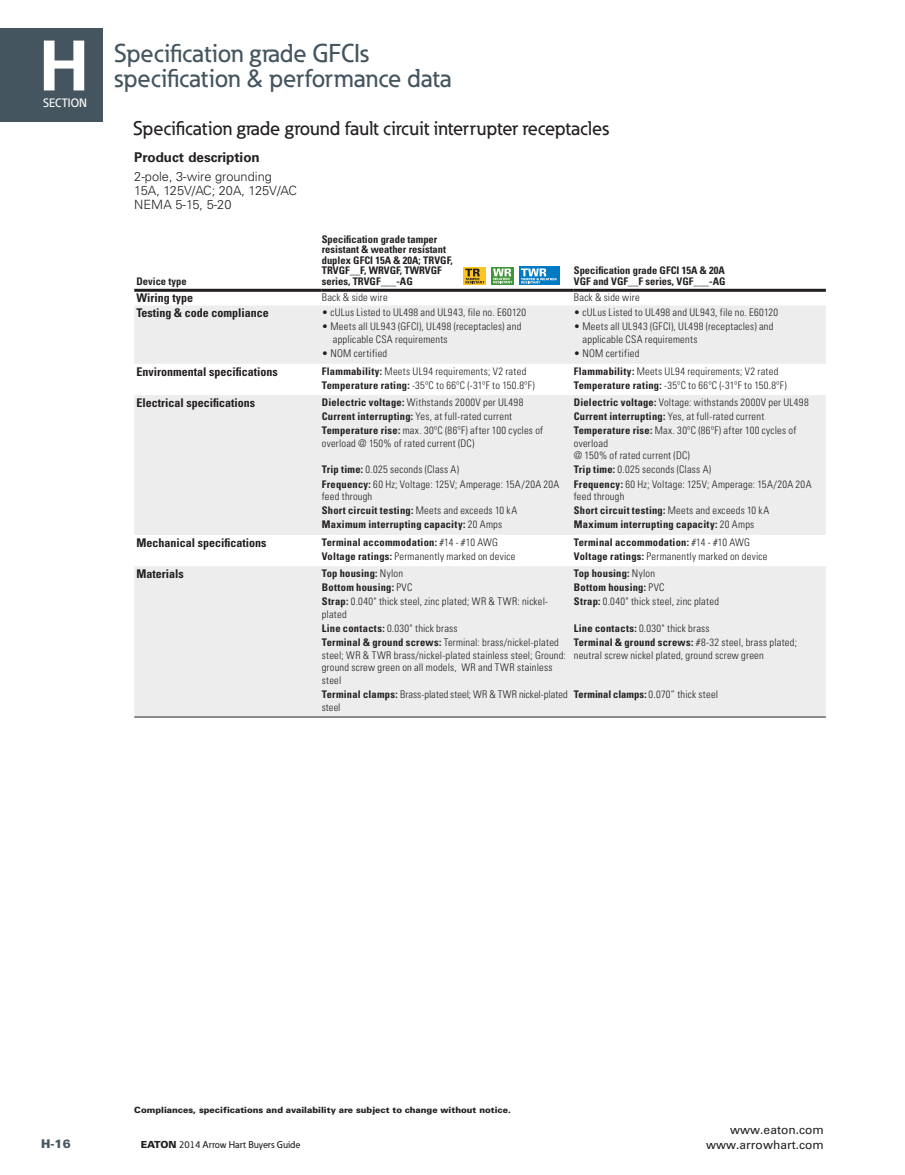
<style>
.page{position:relative;width:905px;height:1175px;background:#fff}
.page>*{position:absolute;margin:0;border:0;box-sizing:border-box;transform-origin:0 0}
.t1{font:700 69px "Univers LT Std";color:#fff}
.BG_header{font:500 25.5px "Eaton";color:#45555f}
.BG_subhead{font:500 19.5px "Eaton";color:#231f20}
.Product_desc_and_fea{font:700 13.5px "Univers LT Std";color:#231f20}
.Product_desc_details{font:300 12.75px/14.2px "Univers LT Std";color:#231f20}
.Spec_table_horiz_hea{font:700 condensed 12px "Univers LT Std";color:#231f20}
.t2{font:12px "Univers LT Std";color:#231f20}
.t3{font:500 12px "Eaton";color:#fff}
.t4{font:900 12px "Univers LT Std";color:#45555f}
.SpecificationCharts{font:300 condensed 10.5px/12.6px "Univers LT Std";letter-spacing:.025em;color:#231f20}
.SpecificationCharts-2{font:700 condensed 10.5px "Univers LT Std";letter-spacing:.025em;color:#231f20}
.Table_Subheads{font:700 condensed 10.5px/10.5px "Univers LT Std";color:#231f20}
.SpecificationCharts-3{font:300 condensed 10.5px/12.6px "Univers LT Std";letter-spacing:.005em;color:#231f20}
.t5{font:500 9.75px "Eaton";color:#231f20}
.t6{font:900 8.7px "Univers LT Std";color:#231f20}
.s1{font-weight:700}
.s2{font-weight:300}
.s3{font-family:"Univers LT Std";font-weight:900}
</style>
<div class="page">
<div style="left:0;top:28px;width:103px;height:93px;background:#45555f"></div>
<svg style="left:134px;top:306px;width:691px;height:410px;fill:#ededee"></svg>
<hr style="left:134px;top:716px;width:188px;height:1px;background:#231f20">
<hr style="left:322px;top:289px;width:252px;height:3px;background:#231f20">
<hr style="left:574px;top:289px;width:251px;height:3px;background:#231f20">
<hr style="left:134px;top:289px;width:188px;height:3px;background:#231f20">
<hr style="left:322px;top:716px;width:252px;height:1px;background:#231f20">
<hr style="left:574px;top:716px;width:251px;height:1px;background:#231f20">
<svg style="left:491px;top:267px;width:22px;height:18px"></svg>
<svg style="left:493px;top:268px;width:21px;height:15px"></svg>
<svg style="left:519px;top:267px;width:40px;height:18px"></svg>
<svg style="left:521px;top:268px;width:39px;height:15px"></svg>
<svg style="left:463px;top:267px;width:23px;height:18px"></svg>
<svg style="left:465px;top:269px;width:19px;height:14px"></svg>
<h1 class="t1" style="left:39px;top:26px;width:51px">H</h1>
<p class="t3" style="left:43px;top:95px;width:45px">SECTION</p>
<p class="BG_header" style="left:114px;top:37px;width:256px">Specification grade GFCIs</p>
<p class="BG_header" style="left:114px;top:63px;width:339px">specification &amp; performance data</p>
<p class="BG_subhead" style="left:133px;top:116px;width:477px">Specification grade ground fault circuit interrupter receptacles</p>
<p class="Product_desc_and_fea" style="left:134px;top:149px;width:127px">Product description</p>
<p class="Product_desc_details" style="left:134px;top:169px;width:164px">2-pole, 3-wire grounding<br>15A, 125V/AC; 20A, 125V/AC<br>NEMA 5-15, 5-20</p>
<p class="Table_Subheads" style="left:136px;top:276px;width:52px">Device type</p>
<p class="Table_Subheads" style="left:322px;top:234px;width:132px">Specification grade tamper resistant &amp; weather resistant duplex GFCI 15A &amp; 20A; TRVGF,<br>TRVGF__F, WRVGF, TWRVGF series, TRVGF___-AG</p>
<p class="Table_Subheads" style="left:574px;top:265px;width:153px">Specification grade GFCI 15A &amp; 20A</p>
<p class="Table_Subheads" style="left:574px;top:276px;width:153px">VGF and VGF__F series, VGF___-AG</p>
<p class="Spec_table_horiz_hea" style="left:136px;top:290px;width:58px">Wiring type</p>
<p class="SpecificationCharts" style="left:322px;top:291px;width:67px">Back &amp; side wire</p>
<p class="SpecificationCharts" style="left:574px;top:291px;width:67px">Back &amp; side wire</p>
<p class="Spec_table_horiz_hea" style="left:136px;top:306px;width:134px">Testing &amp; code compliance</p>
<p class="SpecificationCharts" style="left:322px;top:306px;width:206px">• cULus Listed to UL498 and UL943, file no. E60120</p>
<p class="SpecificationCharts" style="left:574px;top:306px;width:206px">• cULus Listed to UL498 and UL943, file no. E60120</p>
<p class="SpecificationCharts" style="left:333px;top:320px;width:190px;text-indent:-11px">• Meets all UL943 (GFCI), UL498 (receptacles) and applicable CSA requirements</p>
<p class="SpecificationCharts" style="left:582px;top:320px;width:192px;text-indent:-9px">• Meets all UL943 (GFCI), UL498 (receptacles) and applicable CSA requirements</p>
<p class="SpecificationCharts" style="left:322px;top:347px;width:67px">• NOM certified</p>
<p class="SpecificationCharts" style="left:574px;top:347px;width:67px">• NOM certified</p>
<p class="Spec_table_horiz_hea" style="left:136px;top:364px;width:143px">Environmental specifications</p>
<p class="SpecificationCharts" style="left:322px;top:364px;width:206px"><span class="s1">Flammability:</span> Meets UL94 requirements; V2 rated</p>
<p class="SpecificationCharts" style="left:574px;top:364px;width:206px"><span class="s1">Flammability:</span> Meets UL94 requirements; V2 rated</p>
<p class="SpecificationCharts" style="left:322px;top:379px;width:214px"><span class="s1">Temperature rating:</span> -35ºC to 66ºC (-31ºF to 150.8ºF)</p>
<p class="SpecificationCharts" style="left:574px;top:379px;width:214px"><span class="s1">Temperature rating:</span> -35ºC to 66ºC (-31ºF to 150.8ºF)</p>
<p class="Spec_table_horiz_hea" style="left:136px;top:395px;width:120px">Electrical specifications</p>
<p class="SpecificationCharts" style="left:322px;top:396px;width:203px"><span class="s1">Dielectric voltage:</span> Withstands 2000V per UL498</p>
<p class="SpecificationCharts" style="left:574px;top:396px;width:236px"><span class="s1">Dielectric voltage:</span> Voltage: withstands 2000V per UL498</p>
<p class="SpecificationCharts" style="left:322px;top:410px;width:192px"><span class="s1">Current interrupting:</span> Yes, at full-rated current</p>
<p class="SpecificationCharts" style="left:574px;top:410px;width:192px"><span class="s1">Current interrupting:</span> Yes, at full-rated current</p>
<p class="SpecificationCharts" style="left:322px;top:424px;width:223px"><span class="s1">Temperature rise:</span> max. 30ºC (86ºF) after 100 cycles of overload @ 150% of rated current (DC)</p>
<p class="SpecificationCharts" style="left:574px;top:424px;width:224px"><span class="s1">Temperature rise:</span> Max. 30ºC (86ºF) after 100 cycles of overload<br>@ 150% of rated current (DC)</p>
<p class="SpecificationCharts" style="left:322px;top:463px;width:139px"><span class="s1">Trip time:</span> 0.025 seconds (Class A)</p>
<p class="SpecificationCharts" style="left:574px;top:463px;width:139px"><span class="s1">Trip time:</span> 0.025 seconds (Class A)</p>
<p class="SpecificationCharts" style="left:322px;top:477px;width:239px"><span class="s1">Frequency:</span> 60 Hz; Voltage: 125V; Amperage: 15A/20A 20A feed through</p>
<p class="SpecificationCharts" style="left:574px;top:477px;width:239px"><span class="s1">Frequency:</span> 60 Hz; Voltage: 125V; Amperage: 15A/20A 20A feed through</p>
<p class="SpecificationCharts-2" style="left:322px;top:504px;width:197px">Short circuit testing: <span class="s2">Meets and exceeds 10 kA</span></p>
<p class="SpecificationCharts-2" style="left:574px;top:504px;width:197px">Short circuit testing: <span class="s2">Meets and exceeds 10 kA</span></p>
<p class="SpecificationCharts-2" style="left:322px;top:518px;width:182px">Maximum interrupting capacity: <span class="s2">20 Amps</span></p>
<p class="SpecificationCharts-2" style="left:574px;top:518px;width:182px">Maximum interrupting capacity: <span class="s2">20 Amps</span></p>
<p class="Spec_table_horiz_hea" style="left:136px;top:535px;width:131px">Mechanical specifications</p>
<p class="SpecificationCharts-2" style="left:322px;top:535px;width:178px">Terminal accommodation: <span class="s2">#14 - #10 AWG</span></p>
<p class="SpecificationCharts-2" style="left:574px;top:535px;width:178px">Terminal accommodation: <span class="s2">#14 - #10 AWG</span></p>
<p class="SpecificationCharts" style="left:322px;top:550px;width:195px"><span class="s1">Voltage ratings:</span> Permanently marked on device</p>
<p class="SpecificationCharts" style="left:574px;top:550px;width:195px"><span class="s1">Voltage ratings:</span> Permanently marked on device</p>
<p class="Spec_table_horiz_hea" style="left:136px;top:566px;width:49px">Materials</p>
<p class="SpecificationCharts-2" style="left:322px;top:567px;width:83px">Top housing: <span class="s2">Nylon</span></p>
<p class="SpecificationCharts-2" style="left:574px;top:567px;width:83px">Top housing: <span class="s2">Nylon</span></p>
<p class="SpecificationCharts-2" style="left:322px;top:581px;width:92px">Bottom housing: <span class="s2">PVC</span></p>
<p class="SpecificationCharts-2" style="left:574px;top:581px;width:92px">Bottom housing: <span class="s2">PVC</span></p>
<p class="SpecificationCharts" style="left:322px;top:595px;width:228px"><span class="s1">Strap:</span> 0.040" thick steel, zinc plated; WR &amp; TWR: nickel&shy;plated</p>
<p class="SpecificationCharts" style="left:574px;top:595px;width:147px"><span class="s1">Strap:</span> 0.040" thick steel, zinc plated</p>
<p class="SpecificationCharts" style="left:322px;top:622px;width:137px"><span class="s1">Line contacts:</span> 0.030" thick brass</p>
<p class="SpecificationCharts" style="left:574px;top:622px;width:137px"><span class="s1">Line contacts:</span> 0.030" thick brass</p>
<p class="SpecificationCharts" style="left:322px;top:636px;width:246px"><span class="s1">Terminal &amp; ground screws:</span> Terminal: brass/nickel-plated steel; WR &amp; TWR brass/nickel-plated stainless steel; Ground: ground screw green on all models, WR and TWR stainless steel</p>
<p class="SpecificationCharts" style="left:574px;top:636px;width:225px"><span class="s1">Terminal &amp; ground screws:</span> #8-32 steel, brass plated; neutral screw nickel plated, ground screw green</p>
<p class="SpecificationCharts-3" style="left:322px;top:688px;width:247px"><span class="s1">Terminal clamps:</span> Brass-plated steel; WR &amp; TWR nickel-plated steel</p>
<p class="SpecificationCharts" style="left:574px;top:688px;width:146px"><span class="s1">Terminal clamps:</span> 0.070” thick steel</p>
<p class="t4" style="left:41px;top:1135px;width:31px">H-16</p>
<p class="t6" style="left:134px;top:1104px;width:378px">Compliances, specifications and availability are subject to change without notice.</p>
<p class="t2" style="left:730px;top:1122px;width:95px">www.eaton.com</p>
<p class="t5" style="left:141px;top:1138px;width:161px"><span class="s3">EATON</span> 2014 Arrow Hart Buyers Guide</p>
<p class="t2" style="left:706px;top:1137px;width:119px">www.arrowhart.com</p>
</div>
